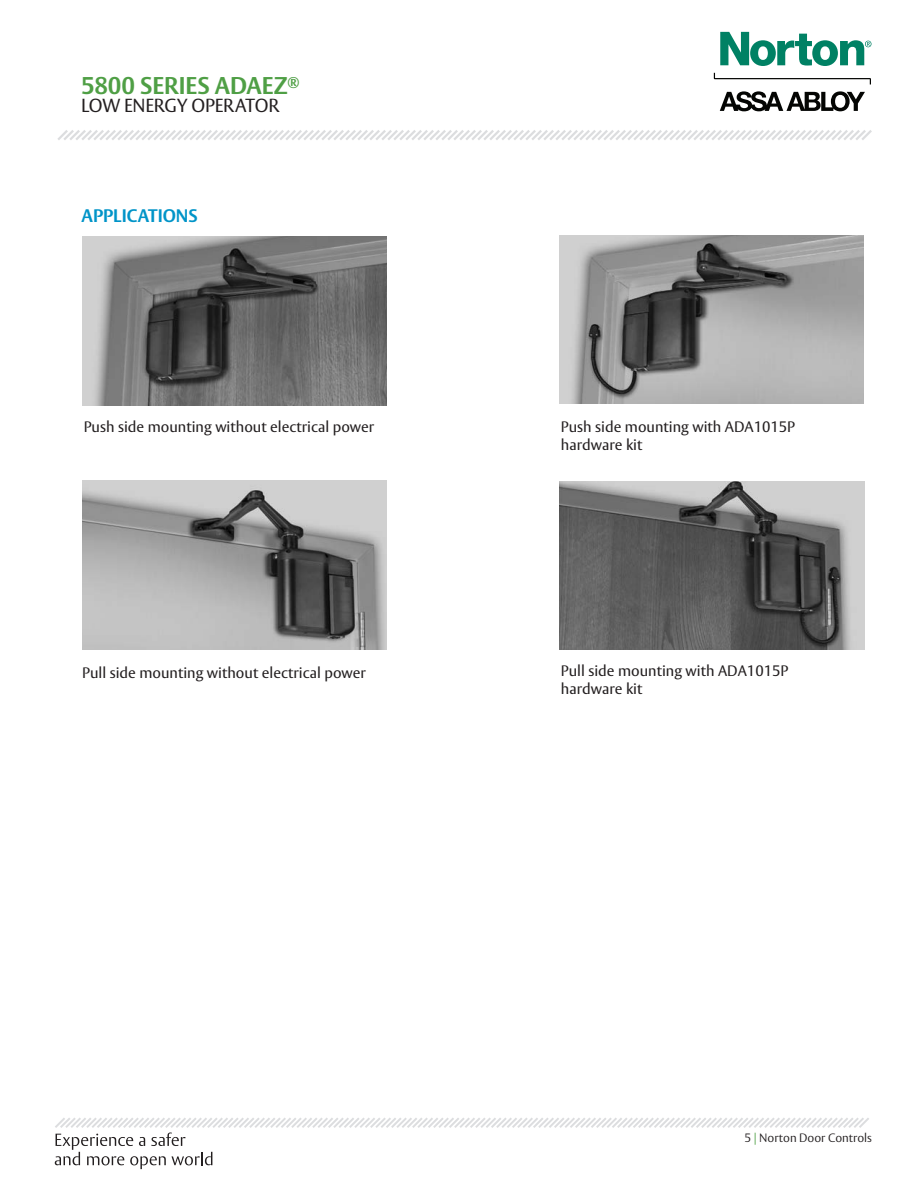
<style>
.page{position:relative;width:918px;height:1188px;background:#fff}
.page>*{position:absolute;margin:0;border:0;box-sizing:border-box;transform-origin:0 0}
.t1{font:700 24px "A77+BIOXKU+ASSA Vesta";color:#4f9f45}
.t2{font:18.75px "A78+BIOXKU+ASSA Vesta";letter-spacing:-.01em;color:#231f20}
.t3{font:700 18px "ASSA Vesta";color:#0094c8}
.t4{font:15px/18px "ASSA Vesta";color:#231f20}
.t5{font:300 12px "ASSA Vesta";color:#231f20}
.s1{color:#4f9f45}
</style>
<div class="page">
<svg style="left:57px;top:130px;width:815px;height:10px"></svg>
<svg style="left:714px;top:73px;width:157px;height:11px"></svg>
<svg style="left:720px;top:91px;width:145px;height:20px"></svg>
<svg style="left:720px;top:32px;width:151px;height:34px"></svg>
<svg style="left:54px;top:1118px;width:815px;height:51px"></svg>
<img style="left:82px;top:236px;width:305px;height:169px">
<img style="left:82px;top:481px;width:305px;height:169px">
<img style="left:559px;top:235px;width:305px;height:169px">
<img style="left:560px;top:481px;width:304px;height:169px">
<h1 class="t1" style="left:81px;top:71px;width:220px">5800 SERIES ADAEZ<sup>®</sup></h1>
<p class="t2" style="left:81px;top:94px;width:200px">LOW ENERGY OPERATOR</p>
<p class="t3" style="left:82px;top:205px;width:118px">APPLICATIONS</p>
<p class="t4" style="left:84px;top:418px;width:292px">Push side mounting without electrical power</p>
<p class="t4" style="left:561px;top:418px;width:236px">Push side mounting with ADA1015P hardware kit</p>
<p class="t4" style="left:82px;top:664px;width:285px">Pull side mounting without electrical power</p>
<p class="t4" style="left:561px;top:663px;width:229px">Pull side mounting with ADA1015P hardware kit</p>
<p class="t5" style="left:745px;top:1130px;width:129px">5 <span class="s1">|</span> Norton Door Controls</p>
</div>
